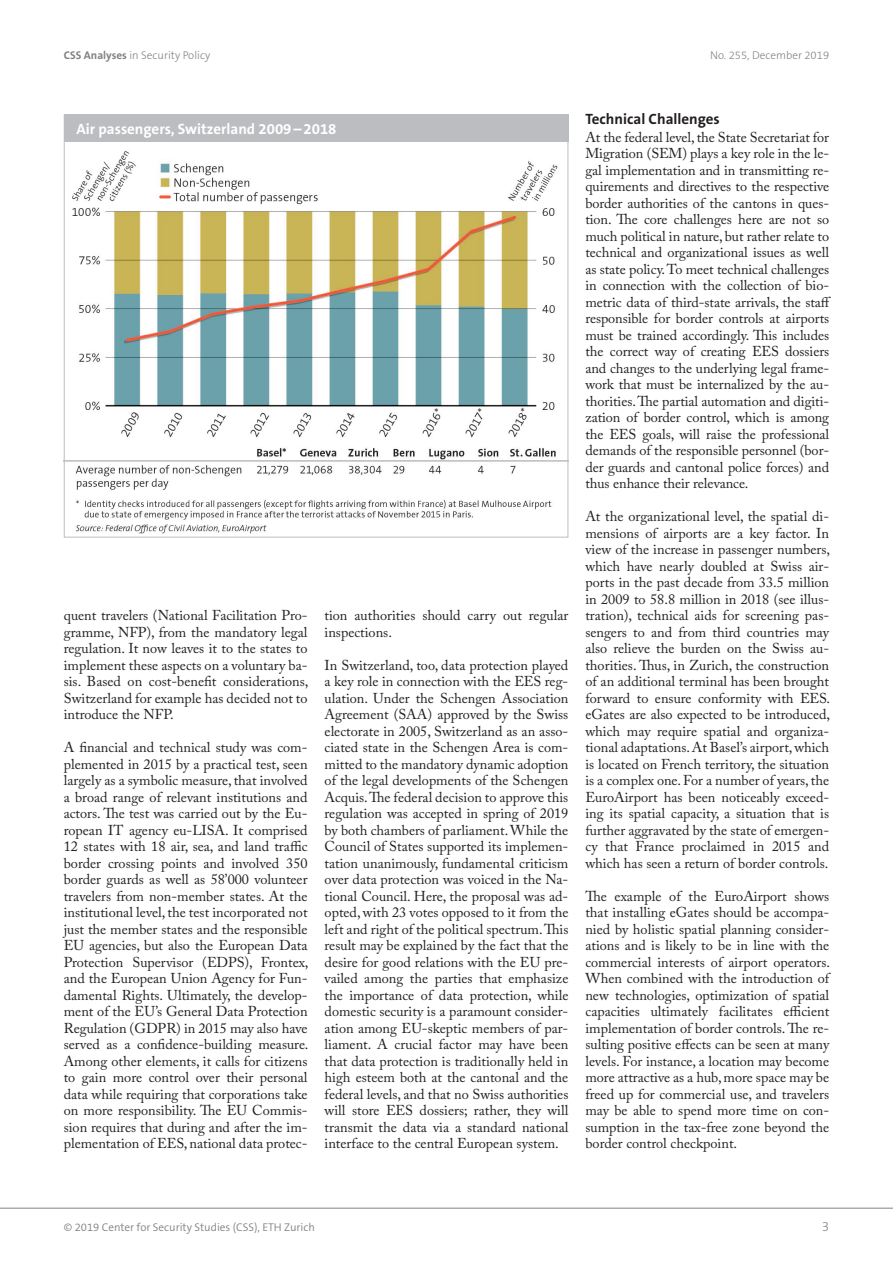
<style>
.page{position:relative;width:893px;height:1263px;background:#fff}
.page>*{position:absolute;margin:0;border:0;box-sizing:border-box;transform-origin:0 0}
.Boxtitel_de{font:700 15px "The Sans B W7";color:#fff}
.Lauftext_Titel_e{font:700 15px "The Sans B W7";color:#231f20}
.Text_e{font:14.25px/16.5px "Adobe Caslon Pro";letter-spacing:-.005em;color:#231f20;text-align:justify}
.t1{font:300 13.5px "The Sans B W3";color:#808285}
.t2{font:300 11.25px "The Sans B W3";color:#808285}
.t3{font:300 11.25px "The Sans B W4";color:#808285}
.s1{font-family:"The Sans B W7";font-weight:700}
</style>
<div class="page">
<hr style="left:0;top:1208px;width:893px;height:1px;background:#808285">
<img style="left:66px;top:151px;width:500px;height:383px">
<div style="left:64px;top:114px;width:504px;height:28px;background:#bcbdc0"></div>
<p class="t2" style="left:64px;top:48px;width:148px"><span class="s1">CSS Analyses</span> in Security Policy</p>
<p class="t2" style="left:710px;top:48px;width:121px">No. 255, December 2019</p>
<p class="Boxtitel_de" style="left:77px;top:119px;width:261px">Air passengers, Switzerland 2009–2018</p>
<p class="Text_e" style="left:64px;top:607px;width:246px">quent travelers (National Facilitation Pro&shy;gramme, NFP), from the mandatory legal regulation. It now leaves it to the states to implement these aspects on a voluntary ba&shy;sis. Based on cost-benefit considerations, Switzerland for example has decided not to introduce the NFP.</p>
<p class="Text_e" style="left:64px;top:739px;width:246px">A financial and technical study was com&shy;plemented in 2015 by a practical test, seen largely as a symbolic measure, that involved a broad range of relevant institutions and actors. The test was carried out by the Eu&shy;ropean IT agency eu-LISA. It comprised 12 states with 18 air, sea, and land traffic border crossing points and involved 350 border guards as well as 58’000 volunteer travelers from non-member states. At the institutional level, the test incorporated not just the member states and the responsible EU agencies, but also the European Data Protection Supervisor (EDPS), Frontex, and the European Union Agency for Fun&shy;damental Rights. Ultimately, the develop&shy;ment of the EU’s General Data Protection Regulation (GDPR) in 2015 may also have served as a confidence-building measure.<br>Among other elements, it calls for citizens to gain more control over their personal data while requiring that corporations take on more responsibility. The EU Commis&shy;sion requires that during and after the im&shy;plementation of EES, national data protec-</p>
<p class="Text_e" style="left:325px;top:607px;width:245px">tion authorities should carry out regular inspections.</p>
<p class="Text_e" style="left:325px;top:656px;width:245px">In Switzerland, too, data protection played a key role in connection with the EES reg&shy;ulation. Under the Schengen Association Agreement (SAA) approved by the Swiss electorate in 2005, Switzerland as an asso&shy;ciated state in the Schengen Area is com&shy;mitted to the mandatory dynamic adoption of the legal developments of the Schengen Acquis. The federal decision to approve this regulation was accepted in spring of 2019 by both chambers of parliament. While the Council of States supported its implemen&shy;tation unanimously, fundamental criticism over data protection was voiced in the Na&shy;tional Council. Here, the proposal was ad&shy;opted, with 23 votes opposed to it from the left and right of the political spectrum. This result may be explained by the fact that the desire for good relations with the EU pre&shy;vailed among the parties that emphasize the importance of data protection, while domestic security is a paramount consider&shy;ation among EU-skeptic members of par&shy;liament. A crucial factor may have been that data protection is traditionally held in high esteem both at the cantonal and the federal levels, and that no Swiss authorities will store EES dossiers; rather, they will transmit the data via a standard national interface to the central European system.</p>
<p class="Lauftext_Titel_e" style="left:585px;top:109px;width:136px">Technical Challenges</p>
<p class="Text_e" style="left:585px;top:128px;width:247px;text-align:left">At the federal level, the State Secretariat for Migration (SEM) plays a key role in the le&shy;gal implementation and in transmitting re&shy;quirements and directives to the respective border authorities of the cantons in ques&shy;tion. The core challenges here are not so much political in nature, but rather relate to technical and organizational issues as well as state policy. To meet technical challenges in connection with the collection of bio&shy;metric data of third-state arrivals, the staff responsible for border controls at airports must be trained accordingly. This includes the correct way of creating EES dossiers and changes to the underlying legal frame&shy;work that must be internalized by the au&shy;thorities. The partial automation and digiti&shy;zation of border control, which is among the EES goals, will raise the professional demands of the responsible personnel (bor&shy;der guards and cantonal police forces) and thus enhance their relevance.</p>
<p class="Text_e" style="left:585px;top:508px;width:246px">At the organizational level, the spatial di&shy;mensions of airports are a key factor. In view of the increase in passenger numbers, which have nearly doubled at Swiss air&shy;ports in the past decade from 33.5 million in 2009 to 58.8 million in 2018 (see illus&shy;tration), technical aids for screening pas&shy;sengers to and from third countries may also relieve the burden on the Swiss au&shy;thorities. Thus, in Zurich, the construction of an additional terminal has been brought forward to ensure conformity with EES. eGates are also expected to be introduced, which may require spatial and organiza&shy;tional adaptations. At Basel’s airport, which is located on French territory, the situation is a complex one. For a number of years, the EuroAirport has been noticeably exceed&shy;ing its spatial capacity, a situation that is further aggravated by the state of emergen&shy;cy that France proclaimed in 2015 and which has seen a return of border controls.</p>
<p class="Text_e" style="left:585px;top:887px;width:246px">The example of the EuroAirport shows that installing eGates should be accompa&shy;nied by holistic spatial planning consider&shy;ations and is likely to be in line with the commercial interests of airport operators.<br>When combined with the introduction of new technologies, optimization of spatial capacities ultimately facilitates efficient implementation of border controls. The re&shy;sulting positive effects can be seen at many levels. For instance, a location may become more attractive as a hub, more space may be freed up for commercial use, and travelers may be able to spend more time on con&shy;sumption in the tax-free zone beyond the border control checkpoint.</p>
<p class="t3" style="left:64px;top:1220px;width:253px">© 2019 Center for Security Studies (CSS), ETH Zurich</p>
<p class="t1" style="left:822px;top:1217px;width:9px">3</p>
</div>
